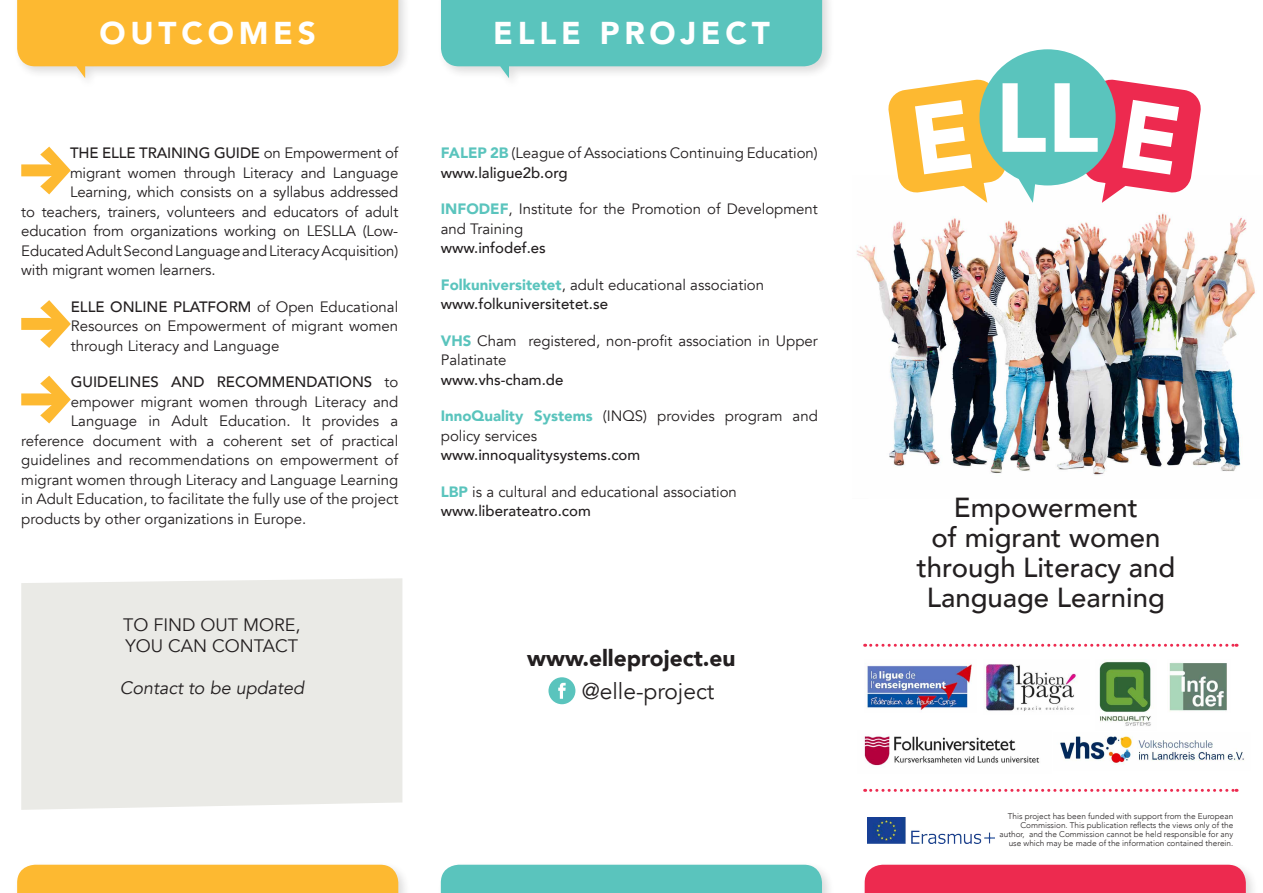
<style>
.page{position:relative;width:1263px;height:893px;background:#fff}
.page>*{position:absolute;margin:0;border:0;box-sizing:border-box;transform-origin:0 0}
.t1{font:900 31.5px "Avenir";letter-spacing:.15em;color:#fff}
.t2{font:500 27.45px/30px "Avenir";color:#231f20;text-align:center}
.t3{font:900 22.65px "Avenir";color:#231f20}
.t4{font:22.65px "Avenir";color:#231f20}
.t5{font:18px/21px "Avenir";color:#231f20}
.t6{font:italic 18px "Avenir";color:#231f20}
.t7{font:15px/19.5px "Avenir";color:#231f20}
.t8{font:500 15px "Avenir";color:#231f20}
.t9{font:900 15px "Avenir";color:#5ac4bd}
.t10{font:300 8.25px/9px "Avenir";color:#231f20;text-align:right}
.s1{font-weight:500}
.s2{font-weight:900;color:#5ac4bd}
</style>
<div class="page">
<img style="left:856px;top:212px;width:399px;height:264px">
<svg style="left:888px;top:49px;width:313px;height:154px"></svg>
<img style="left:1169px;top:663px;width:58px;height:48px">
<img style="left:864px;top:736px;width:175px;height:31px">
<img style="left:1060px;top:736px;width:184px;height:29px">
<img style="left:1099px;top:662px;width:52px;height:64px">
<img style="left:986px;top:664px;width:91px;height:47px">
<img style="left:867px;top:664px;width:105px;height:46px">
<div style="left:13px;top:0;width:398px;height:89px;background:#231f20;opacity:.15"></div>
<svg style="left:17px;top:0;width:381px;height:78px;background:#fbc14e"></svg>
<div style="left:437px;top:0;width:398px;height:89px;background:#231f20;opacity:.15"></div>
<svg style="left:441px;top:0;width:381px;height:78px;background:#70cac4"></svg>
<div style="left:13px;top:861px;width:398px;height:32px;background:#231f20;opacity:.15"></div>
<div style="left:17px;top:865px;width:381px;height:28px;background:#fdb931"></div>
<div style="left:437px;top:861px;width:397px;height:32px;background:#231f20;opacity:.15"></div>
<div style="left:441px;top:865px;width:381px;height:28px;background:#5ac4bd"></div>
<svg style="left:21px;top:147px;width:50px;height:47px"></svg>
<svg style="left:21px;top:300px;width:50px;height:48px"></svg>
<svg style="left:21px;top:376px;width:50px;height:47px"></svg>
<div style="left:21px;top:578px;width:381px;height:232px;background:#eaeae6"></div>
<div style="left:861px;top:861px;width:397px;height:32px;background:#231f20;opacity:.15"></div>
<div style="left:865px;top:865px;width:381px;height:28px;background:#ed2a4f"></div>
<div style="left:548px;top:677px;width:27px;height:27px;background:#5ac4bd;border-radius:50%"></div>
<svg style="left:558px;top:683px;width:8px;height:16px"></svg>
<svg style="left:865px;top:644px;width:372px;height:3px"></svg>
<svg style="left:865px;top:789px;width:372px;height:3px"></svg>
<img style="left:868px;top:817px;width:126px;height:26px">
<h1 class="t1" style="left:100px;top:6px;width:218px">OUTCOMES</h1>
<p class="t7" style="left:70px;top:144px;width:330px;text-align:right"><span class="s1">THE ELLE TRAINING GUIDE</span> on Empowerment of<br>Language</p>
<p class="t7" style="left:184px;top:163px;width:53px">through</p>
<p class="t7" style="left:301px;top:163px;width:26px">and</p>
<p class="t7" style="left:243px;top:163px;width:52px">Literacy</p>
<p class="t7" style="left:70px;top:163px;width:52px">migrant</p>
<p class="t7" style="left:70px;top:183px;width:330px">Learning, which consists on a syllabus addressed</p>
<p class="t7" style="left:21px;top:202px;width:379px">to teachers, trainers, volunteers and educators of adult</p>
<p class="t7" style="left:21px;top:241px;width:378px">EducatedAdultSecondLanguageandLiteracyAcquisition(</p>
<p class="t7" style="left:128px;top:163px;width:50px">women</p>
<p class="t7" style="left:21px;top:222px;width:378px">education from organizations working on LESLLA (Low-</p>
<p class="t7" style="left:21px;top:261px;width:196px">with migrant women learners.</p>
<p class="t7" style="left:71px;top:297px;width:329px;text-align:justify"><span class="s1">ELLE ONLINE PLATFORM</span> of Open Educational Resources on Empowerment of migrant women through Literacy and Language</p>
<p class="t7" style="left:384px;top:373px;width:15px">to</p>
<p class="t8" style="left:71px;top:369px;width:90px">GUIDELINES</p>
<p class="t7" style="left:71px;top:392px;width:329px;text-align:right">empower migrant women through Literacy and a</p>
<p class="t8" style="left:217px;top:369px;width:157px">RECOMMENDATIONS</p>
<p class="t8" style="left:171px;top:369px;width:35px">AND</p>
<p class="t7" style="left:172px;top:412px;width:38px">Adult</p>
<p class="t7" style="left:219px;top:412px;width:73px">Education.</p>
<p class="t7" style="left:322px;top:412px;width:59px">provides</p>
<p class="t7" style="left:71px;top:412px;width:68px">Language</p>
<p class="t7" style="left:302px;top:412px;width:10px">It</p>
<p class="t7" style="left:148px;top:412px;width:13px">in</p>
<p class="t7" style="left:21px;top:431px;width:379px">reference<br>guidelines and recommendations on empowerment of migrant women through Literacy and Language Learning in Adult Education to, facilitate the fully use of the project products by other organizations in Europe.</p>
<p class="t7" style="left:320px;top:431px;width:15px">of</p>
<p class="t7" style="left:93px;top:431px;width:70px">document</p>
<p class="t7" style="left:170px;top:431px;width:29px">with</p>
<p class="t7" style="left:223px;top:431px;width:61px">coherent</p>
<p class="t7" style="left:342px;top:431px;width:58px">practical</p>
<p class="t7" style="left:291px;top:431px;width:21px">set</p>
<p class="t7" style="left:206px;top:431px;width:9px">a</p>
<p class="t5" style="left:123px;top:615px;width:179px">TO FIND OUT MORE,<br>YOU CAN CONTACT</p>
<p class="t6" style="left:120px;top:677px;width:186px">Contact to be updated</p>
<h1 class="t1" style="left:493px;top:6px;width:89px">ELLE</h1>
<h1 class="t1" style="left:600px;top:6px;width:172px">PROJECT</h1>
<p class="t7" style="left:441px;top:144px;width:378px"><span class="s2">FALEP B2</span> (League of Associations Continuing Education( <span class="s1">www.laligue b2 .org</span></p>
<p class="t7" style="left:441px;top:200px;width:378px"><span class="s2">INFODEF</span>, Institute for the Promotion of Development and Training</p>
<p class="t8" style="left:441px;top:235px;width:107px">www.infodef.es</p>
<p class="t7" style="left:441px;top:275px;width:325px"><span class="s2">Folkuniversitetet</span>, adult educational association <span class="s1">www.folkuniversitetet.se</span></p>
<p class="t7" style="left:528px;top:331px;width:291px">registered, non-profit association in Upper</p>
<p class="t7" style="left:441px;top:331px;width:77px"><span class="s2">VHS</span> Cham<br>Palatinate</p>
<p class="t8" style="left:441px;top:367px;width:124px">www.vhs-cham.de</p>
<p class="t9" style="left:441px;top:403px;width:84px">InnoQuality</p>
<p class="t7" style="left:441px;top:426px;width:98px">policy services</p>
<p class="t8" style="left:441px;top:442px;width:201px">www.innoqualitysystems.com</p>
<p class="t7" style="left:441px;top:482px;width:298px"><span class="s2">LBP</span> is a cultural and educational association <span class="s1">www.liberateatro.com</span></p>
<p class="t7" style="left:657px;top:407px;width:59px">provides</p>
<p class="t7" style="left:603px;top:407px;width:46px">(INQS)</p>
<p class="t9" style="left:534px;top:403px;width:60px">Systems</p>
<p class="t7" style="left:725px;top:407px;width:59px">program</p>
<p class="t7" style="left:792px;top:407px;width:27px">and</p>
<h3 class="t3" style="left:527px;top:639px;width:210px">www.elleproject.eu</h3>
<h3 class="t4" style="left:582px;top:677px;width:134px">@elle-project</h3>
<h2 class="t2" style="left:917px;top:491px;width:260px">Empowerment<br>of migrant women through Literacy and<br>Language Learning</h2>
<p class="t10" style="left:1008px;top:812px;width:227px">This project has been funded with support from the European<br>Commission. This publication reflects the views only of the and the Commission cannot be held responsible for any</p>
<p class="t10" style="left:1009px;top:830px;width:226px;text-align:left;text-indent:-9px">author,<br>use which may be made of the information contained therein.</p>
</div>
